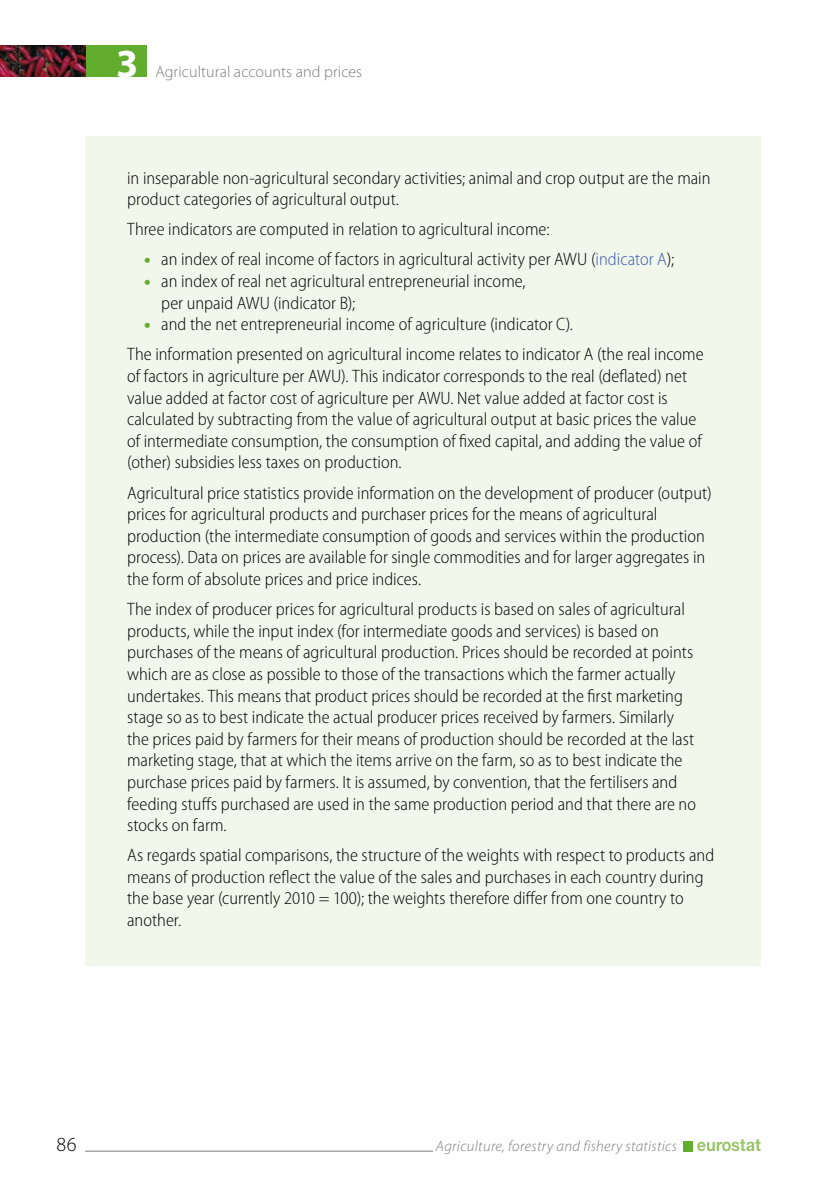
<style>
.page{position:relative;width:840px;height:1191px;background:#fff}
.page>*{position:absolute;margin:0;border:0;box-sizing:border-box;transform-origin:0 0}
.t1{font:700 40px "Myriad Pro";color:#fff}
.t2{font:300 20px "Myriad Pro";color:#000}
.t3{font:300 semi-condensed 18px/21.6px "Myriad Pro";letter-spacing:.005em;color:#000}
.t4{font:300 16px "Myriad Pro";letter-spacing:.005em;color:#7c7b7b}
.t5{font:italic 300 15px "Myriad Pro";letter-spacing:.025em;color:#7c7b7b}
.s1{font-weight:900;font-stretch:normal;color:#62ad2d}
.s2{color:#3a5ba7}
</style>
<div class="page">
<div style="left:85px;top:45px;width:62px;height:32px;background:#62ad2d"></div>
<svg style="left:697px;top:1139px;width:63px;height:12px"></svg>
<div style="left:683px;top:1141px;width:10px;height:10px;background:#62ad2d"></div>
<img style="left:0;top:45px;width:85px;height:32px">
<hr style="left:85px;top:1150px;width:347px;height:1px;background:#7c7b7b">
<div style="left:85px;top:136px;width:675px;height:829px;background:#f2f7ec"></div>
<h1 class="t1" style="left:116px;top:41px;width:24px">3</h1>
<p class="t4" style="left:155px;top:62px;width:208px">Agricultural accounts and prices</p>
<p class="t3" style="left:127px;top:167px;width:584px">in inseparable non-agricultural secondary activities; animal and crop output are the main product categories of agricultural output.</p>
<p class="t3" style="left:127px;top:219px;width:423px">Three indicators are computed in relation to agricultural income:</p>
<p class="t3" style="left:144px;top:249px;width:531px"><span class="s1">•</span> an index of real income of factors in agricultural activity per AWU (<span class="s2">indicator A</span>);</p>
<p class="t3" style="left:161px;top:271px;width:366px;text-indent:-17px"><span class="s1">•</span> an index of real net agricultural entrepreneurial income, per unpaid AWU (indicator B);</p>
<p class="t3" style="left:127px;top:310px;width:578px;line-height:30px;text-indent:17px"><span class="s1">•</span> and the net entrepreneurial income of agriculture (indicator C).<br>The information presented on agricultural income relates to indicator A (the real income</p>
<p class="t3" style="left:127px;top:365px;width:575px">of factors in agriculture per AWU). This indicator corresponds to the real (deflated) net value added at factor cost of agriculture per AWU. Net value added at factor cost is calculated by subtracting from the value of agricultural output at basic prices the value of intermediate consumption, the consumption of fixed capital, and adding the value of (other) subsidies less taxes on production.</p>
<p class="t3" style="left:127px;top:482px;width:586px">Agricultural price statistics provide information on the development of producer (output) prices for agricultural products and purchaser prices for the means of agricultural production (the intermediate consumption of goods and services within the production process). Data on prices are available for single commodities and for larger aggregates in the form of absolute prices and price indices.</p>
<p class="t3" style="left:127px;top:598px;width:570px">The index of producer prices for agricultural products is based on sales of agricultural products, while the input index (for intermediate goods and services) is based on purchases of the means of agricultural production. Prices should be recorded at points which are as close as possible to those of the transactions which the farmer actually undertakes. This means that product prices should be recorded at the first marketing stage so as to best indicate the actual producer prices received by farmers. Similarly the prices paid by farmers for their means of production should be recorded at the last marketing stage, that at which the items arrive on the farm, so as to best indicate the purchase prices paid by farmers. It is assumed, by convention, that the fertilisers and feeding stuffs purchased are used in the same production period and that there are no stocks on farm.</p>
<p class="t3" style="left:127px;top:845px;width:588px">As regards spatial comparisons, the structure of the weights with respect to products and means of production reflect the value of the sales and purchases in each country during the base year (currently 2010 = 100); the weights therefore differ from one country to another.</p>
<p class="t2" style="left:57px;top:1133px;width:21px">86</p>
<p class="t5" style="left:435px;top:1138px;width:242px">Agriculture, forestry and fishery statistics</p>
</div>
